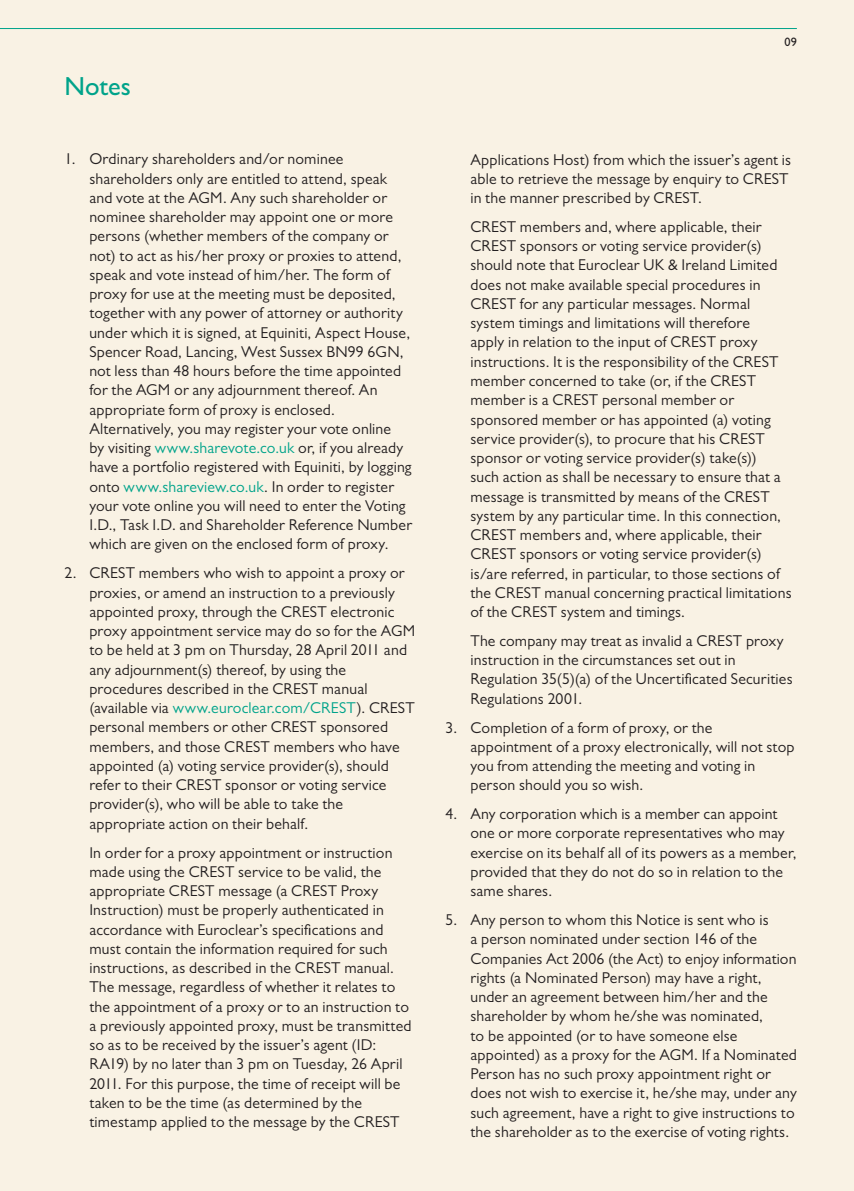
<style>
.page{position:relative;width:854px;height:1191px;background:#fff}
.page>*{position:absolute;margin:0;border:0;box-sizing:border-box;transform-origin:0 0}
.t1{font:500 26.25px "Gill Sans MT Pro";letter-spacing:-.005em;color:#00a38a}
.t2{font:15.75px/19.2px "Gill Sans MT Pro";letter-spacing:.01em;color:#231f20}
.t3{font:500 12.25px "Gill Sans MT Pro";color:#231f20}
.s1{color:#00a38a}
</style>
<div class="page">
<div style="left:0;top:0;width:853px;height:1191px;background:#f9f2e4"></div>
<hr style="left:0;top:28px;width:796px;height:1px;background:#00a38a">
<h1 class="t1" style="left:64px;top:70px;width:68px">Notes</h1>
<p class="t2" style="left:89px;top:149px;width:324px;text-indent:-25px">1. Ordinary shareholders and/or nominee shareholders only are entitled to attend, speak and vote at the AGM. Any such shareholder or nominee shareholder may appoint one or more persons (whether members of the company or not) to act as his/her proxy or proxies to attend, speak and vote instead of him/her. The form of proxy for use at the meeting must be deposited, together with any power of attorney or authority under which it is signed, at Equiniti, Aspect House, Spencer Road, Lancing, West Sussex BN99 6GN, not less than 48 hours before the time appointed for the AGM or any adjournment thereof. An appropriate form of proxy is enclosed.<br>Alternatively, you may register your vote online<br>by visiting <span class="s1">www.sharevote.co.uk</span> or, if you already have a portfolio registered with Equiniti, by logging onto <span class="s1">www.shareview.co.uk</span>. In order to register your vote online you will need to enter the Voting I.D., Task I.D. and Shareholder Reference Number which are given on the enclosed form of proxy.</p>
<p class="t2" style="left:89px;top:563px;width:327px;text-indent:-25px">2. CREST members who wish to appoint a proxy or proxies, or amend an instruction to a previously appointed proxy, through the CREST electronic proxy appointment service may do so for the AGM to be held at 3 pm on Thursday, 28 April 2011 and any adjournment(s) thereof, by using the procedures described in the CREST manual (available via <span class="s1">www.euroclear.com/CREST</span>). CREST personal members or other CREST sponsored members, and those CREST members who have appointed (a) voting service provider(s), should refer to their CREST sponsor or voting service provider(s), who will be able to take the appropriate action on their behalf.</p>
<p class="t2" style="left:89px;top:842px;width:323px">In order for a proxy appointment or instruction made using the CREST service to be valid, the appropriate CREST message (a CREST Proxy Instruction) must be properly authenticated in accordance with Euroclear’s specifications and must contain the information required for such instructions, as described in the CREST manual.<br>The message, regardless of whether it relates to the appointment of a proxy or to an instruction to a previously appointed proxy, must be transmitted so as to be received by the issuer’s agent (ID:<br>RA19) by no later than 3 pm on Tuesday, 26 April 2011. For this purpose, the time of receipt will be taken to be the time (as determined by the timestamp applied to the message by the CREST</p>
<p class="t3" style="left:784px;top:34px;width:14px">09</p>
<p class="t2" style="left:470px;top:149px;width:322px">Applications Host) from which the issuer’s agent is able to retrieve the message by enquiry to CREST in the manner prescribed by CREST.</p>
<p class="t2" style="left:470px;top:217px;width:323px">CREST members and, where applicable, their CREST sponsors or voting service provider(s) should note that Euroclear UK &amp; Ireland Limited does not make available special procedures in CREST for any particular messages. Normal system timings and limitations will therefore<br>apply in relation to the input of CREST proxy instructions. It is the responsibility of the CREST member concerned to take (or, if the CREST member is a CREST personal member or sponsored member or has appointed (a) voting service provider(s), to procure that his CREST sponsor or voting service provider(s) take(s))<br>such action as shall be necessary to ensure that a message is transmitted by means of the CREST system by any particular time. In this connection, CREST members and, where applicable, their CREST sponsors or voting service provider(s) is/are referred, in particular, to those sections of the CREST manual concerning practical limitations of the CREST system and timings.</p>
<p class="t2" style="left:470px;top:631px;width:323px">The company may treat as invalid a CREST proxy instruction in the circumstances set out in Regulation 35(5)(a) of the Uncertificated Securities Regulations 2001.</p>
<p class="t2" style="left:470px;top:717px;width:325px;text-indent:-25px">3. Completion of a form of proxy, or the appointment of a proxy electronically, will not stop you from attending the meeting and voting in person should you so wish.</p>
<p class="t2" style="left:470px;top:804px;width:327px;text-indent:-25px">4. Any corporation which is a member can appoint one or more corporate representatives who may exercise on its behalf all of its powers as a member, provided that they do not do so in relation to the same shares.</p>
<p class="t2" style="left:470px;top:910px;width:328px;text-indent:-25px">5. Any person to whom this Notice is sent who is<br>a person nominated under section 146 of the Companies Act 2006 (the Act) to enjoy information rights (a Nominated Person) may have a right, under an agreement between him/her and the shareholder by whom he/she was nominated,<br>to be appointed (or to have someone else appointed) as a proxy for the AGM. If a Nominated Person has no such proxy appointment right or does not wish to exercise it, he/she may, under any such agreement, have a right to give instructions to the shareholder as to the exercise of voting rights.</p>
</div>
